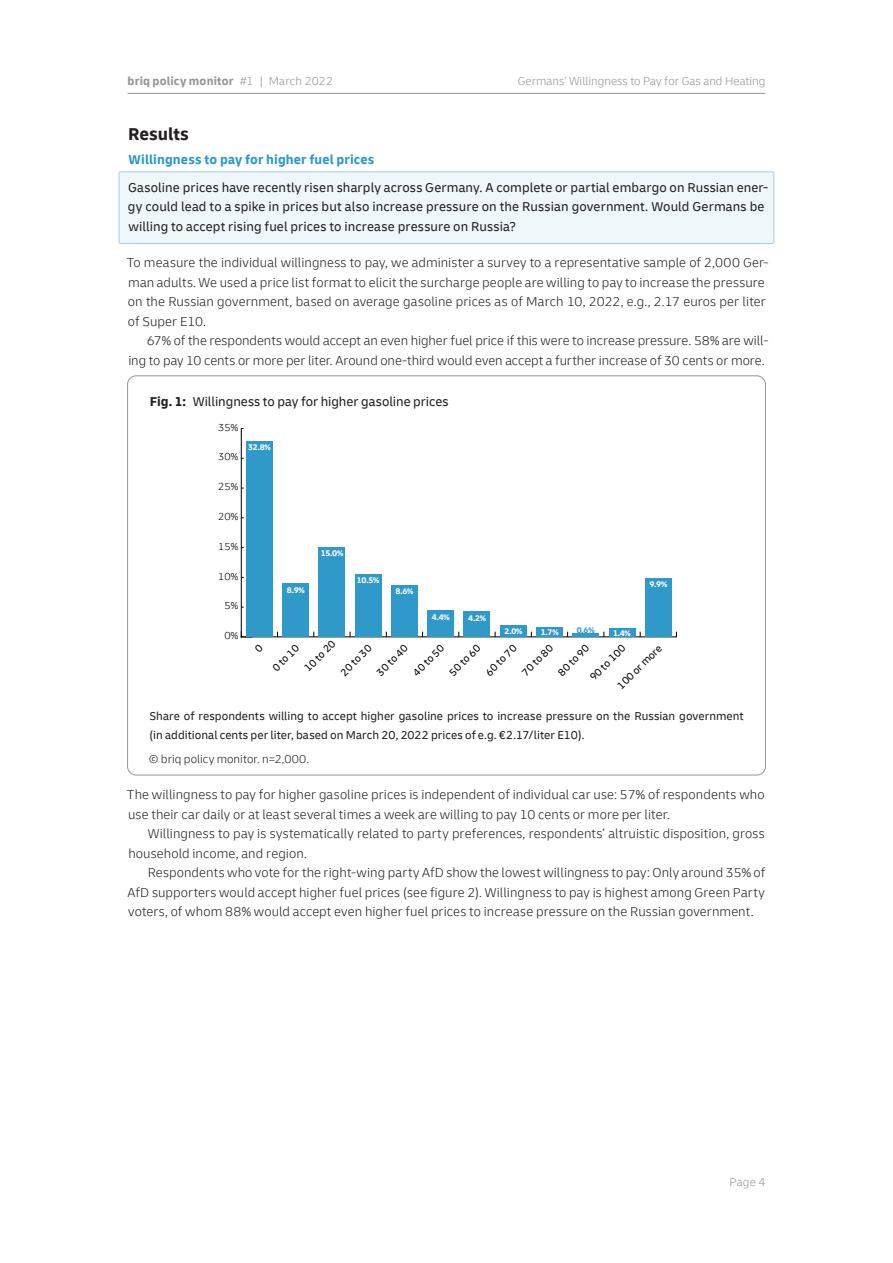
<style>
.page{position:relative;width:893px;height:1263px;background:#fff}
.page>*{position:absolute;margin:0;border:0;box-sizing:border-box;transform-origin:0 0}
.t1{font:700 18px "Delivery";letter-spacing:-.005em;color:#231f20}
.Fließtext{font:300 13.5px/19.5px "Delivery";letter-spacing:.005em;color:#231f20}
.Fließtext_Start{font:13.5px/19.5px "Delivery";letter-spacing:.01em;color:#231f20}
.Abb_Überschrift{font:13.5px "Delivery";color:#231f20}
.t2{font:700 13.5px "Delivery";letter-spacing:.01em;color:#2b99ca}
.Abb_Unterschrift{font:12px/19.5px "Delivery";letter-spacing:.005em;color:#231f20}
.t3{font:300 12px "Delivery";color:#939598}
.t4{font:700 12px "Delivery";letter-spacing:.015em;color:#939598}
.Abb_Unterschrift_Cop{font:300 12px "Delivery";color:#231f20}
.t5{font:10.65px/22.6px "Delivery";color:#000}
.t6{font:300 10.65px "Delivery";color:#000}
.t7{font:700 8.55px "Delivery";color:#fff}
.t8{font:700 8.55px "Delivery";color:#2f9aca}
.s1{font-weight:300}
.s2{font-weight:700}
</style>
<div class="page">
<hr style="left:128px;top:93px;width:637px;height:1px;background:#939598">
<div style="left:119px;top:172px;width:655px;height:71px;background:#eff7fa;border-radius:2px"></div>
<div style="left:119px;top:172px;width:655px;height:72px;border:1px solid #a1d0e3;border-radius:2px"></div>
<hr style="left:241px;top:637px;width:435px;height:1px;background:#000">
<hr style="left:241px;top:428px;width:1px;height:209px;background:#000">
<svg style="left:241px;top:632px;width:11px;height:6px"></svg>
<div style="left:246px;top:441px;width:26px;height:196px;background:#2f9aca"></div>
<div style="left:283px;top:584px;width:26px;height:53px;background:#2f9aca"></div>
<div style="left:319px;top:547px;width:26px;height:90px;background:#2f9aca"></div>
<div style="left:355px;top:574px;width:26px;height:63px;background:#2f9aca"></div>
<div style="left:391px;top:585px;width:26px;height:52px;background:#2f9aca"></div>
<div style="left:428px;top:611px;width:26px;height:26px;background:#2f9aca"></div>
<div style="left:464px;top:612px;width:26px;height:25px;background:#2f9aca"></div>
<div style="left:500px;top:625px;width:26px;height:12px;background:#2f9aca"></div>
<div style="left:536px;top:627px;width:27px;height:10px;background:#2f9aca"></div>
<hr style="left:573px;top:634px;width:26px;height:3px;background:#2f9aca">
<div style="left:609px;top:629px;width:26px;height:8px;background:#2f9aca"></div>
<div style="left:645px;top:578px;width:26px;height:59px;background:#2f9aca"></div>
<p class="t4" style="left:128px;top:73px;width:207px">briq policy monitor <span class="s1">#1 | March 2022</span></p>
<p class="t3" style="left:518px;top:74px;width:249px">Germans’ Willingness to Pay for Gas and Heating</p>
<h1 class="t1" style="left:128px;top:123px;width:62px">Results</h1>
<h2 class="t2" style="left:129px;top:151px;width:247px">Willingness to pay for higher fuel prices</h2>
<p class="Fließtext_Start" style="left:128px;top:178px;width:642px">Gasoline prices have recently risen sharply across Germany. A complete or partial embargo on Russian ener&shy;gy could lead to a spike in prices but also increase pressure on the Russian government. Would Germans be willing to accept rising fuel prices to increase pressure on Russia?</p>
<p class="Fließtext" style="left:127px;top:253px;width:643px">To measure the individual willingness to pay, we administer a survey to a representative sample of 2,000 Ger&shy;man adults. We used a price list format to elicit the surcharge people are willing to pay to increase the pressure on the Russian government, based on average gasoline prices as of March 10, 2022, e.g., 2.17 euros per liter of Super E10.</p>
<p class="Fließtext" style="left:128px;top:331px;width:642px;text-align:right">67% of the respondents would accept an even higher fuel price if this were to increase pressure. 58% are will&shy;ing to pay 10 cents or more per liter. Around one-third would even accept a further increase of 30 cents or more.</p>
<p class="Abb_Überschrift" style="left:150px;top:393px;width:300px"><span class="s2">Fig. 1:</span> Willingness to pay for higher gasoline prices</p>
<p class="t6" style="left:218px;top:421px;width:22px">35%</p>
<p class="t6" style="left:218px;top:451px;width:22px">30%</p>
<p class="t6" style="left:218px;top:480px;width:22px">25%</p>
<p class="t6" style="left:218px;top:510px;width:22px">20%</p>
<p class="t6" style="left:218px;top:540px;width:22px">15%</p>
<p class="t6" style="left:218px;top:570px;width:22px">10%</p>
<p class="t6" style="left:225px;top:599px;width:15px">5%</p>
<p class="t6" style="left:225px;top:629px;width:15px">0%</p>
<p class="t7" style="left:248px;top:442px;width:24px">32.8%</p>
<p class="t7" style="left:287px;top:584px;width:19px">8.9%</p>
<p class="t7" style="left:321px;top:548px;width:24px">15.0%</p>
<p class="t7" style="left:357px;top:575px;width:24px">10.5%</p>
<p class="t7" style="left:396px;top:586px;width:19px">8.6%</p>
<p class="t7" style="left:432px;top:611px;width:19px">4.4%</p>
<p class="t7" style="left:468px;top:613px;width:19px">4.2%</p>
<p class="t8" style="left:577px;top:625px;width:19px">0.6%</p>
<p class="t7" style="left:505px;top:626px;width:19px">2.0%</p>
<p class="t7" style="left:541px;top:627px;width:19px">1.7%</p>
<p class="t7" style="left:613px;top:628px;width:19px">1.4%</p>
<p class="t7" style="left:649px;top:579px;width:19px">9.9%</p>
<p class="t5" style="left:282px;top:646px;width:41px;text-indent:-22px;rotate:-45deg">0 to 10<br>10 to 20</p>
<p class="t5" style="left:334px;top:666px;width:41px;rotate:-45deg">20 to 30</p>
<p class="t5" style="left:370px;top:666px;width:41px;rotate:-45deg">30 to 40</p>
<p class="t5" style="left:407px;top:666px;width:41px;rotate:-45deg">40 to 50</p>
<p class="t5" style="left:443px;top:666px;width:41px;rotate:-45deg">50 to 60</p>
<p class="t5" style="left:479px;top:666px;width:41px;rotate:-45deg">60 to 70</p>
<p class="t5" style="left:515px;top:666px;width:41px;rotate:-45deg">70 to 80</p>
<p class="t5" style="left:552px;top:666px;width:41px;rotate:-45deg">80 to 90</p>
<p class="t5" style="left:584px;top:670px;width:47px;rotate:-45deg">90 to 100</p>
<p class="t5" style="left:611px;top:679px;width:60px;rotate:-45deg">100 or more</p>
<p class="Abb_Unterschrift" style="left:149px;top:706px;width:596px">Share of respondents willing to accept higher gasoline prices to increase pressure on the Russian government (in additional cents per liter, based on March 20, 2022 prices of e.g. €2.17/liter E10).</p>
<p class="Abb_Unterschrift_Cop" style="left:149px;top:752px;width:162px">© briq policy monitor. n=2,000.</p>
<p class="Fließtext" style="left:127px;top:785px;width:639px">The willingness to pay for higher gasoline prices is independent of individual car use: 57% of respondents who use their car daily or at least several times a week are willing to pay 10 cents or more per liter.</p>
<p class="Fließtext" style="left:128px;top:824px;width:638px;text-indent:19px">Willingness to pay is systematically related to party preferences, respondents’ altruistic disposition, gross household income, and region.</p>
<p class="Fließtext" style="left:127px;top:863px;width:639px;text-align:justify;text-indent:20px">Respondents who vote for the right-wing party AfD show the lowest willingness to pay: Only around 35% of AfD supporters would accept higher fuel prices (see figure 2). Willingness to pay is highest among Green Party voters, of whom 88% would accept even higher fuel prices to increase pressure on the Russian government.</p>
<p class="t3" style="left:729px;top:1175px;width:37px">Page 4</p>
</div>
